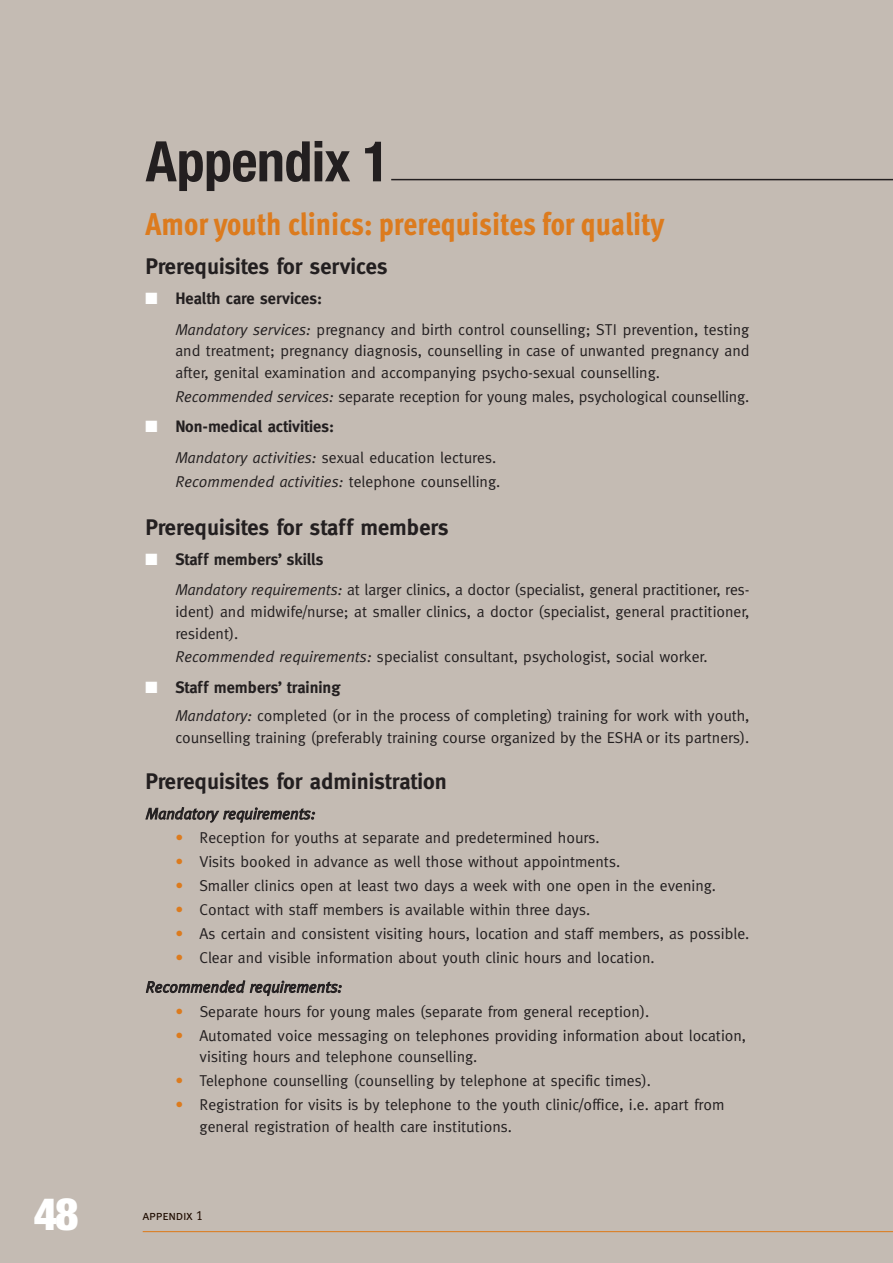
<style>
.page{position:relative;width:893px;height:1263px;background:#c4bbb3}
.page>*{position:absolute;margin:0;border:0;box-sizing:border-box;transform-origin:0 0}
.t1{font:700 condensed 55.95px "Helvetica Neue";letter-spacing:-.01em;color:#231f20}
.t2{font:900 condensed 45px "Helvetica Neue";color:#fff}
.t3{font:31.5px "Meta Cond Extra Bold LF";color:#dc7b1e}
.t4{font:700 22.5px "Meta";color:#231f20}
.t5{font:700 16.5px "Meta";color:#231f20}
.t6{font:15.75px/21.8px "Meta";color:#231f20}
.t7{font:italic 15.75px "Meta";color:#231f20}
.t8{font:13.5px "Meta Caps";letter-spacing:-.025em;color:#1f0c01}
.s1{font-family:"Monotype Sorts";font-weight:400;font-size:15.75px;color:#fff}
.s2{font-style:italic}
.s3{color:#dc7b1e}
</style>
<div class="page">
<hr style="left:143px;top:1231px;width:750px;height:1px;background:#dc7b1e">
<hr style="left:391px;top:179px;width:502px;height:1px;background:#231f20">
<p class="t2" style="left:34px;top:1186px;width:46px">48</p>
<p class="t1" style="left:146px;top:128px;width:245px">Appendix 1</p>
<p class="t3" style="left:146px;top:213px;width:520px">Amor youth clinics: prerequisites for quality</p>
<p class="t4" style="left:146px;top:253px;width:243px">Prerequisites for services</p>
<p class="t5" style="left:146px;top:289px;width:178px"><span class="s1">■</span> Health care services:</p>
<p class="t6" style="left:175px;top:318px;width:576px;text-align:justify"><span class="s2">Mandatory services:</span> pregnancy and birth control counselling; STI prevention, testing and treatment; pregnancy diagnosis, counselling in case of unwanted pregnancy and after, genital examination and accompanying psycho-sexual counselling.</p>
<p class="t6" style="left:175px;top:386px;width:576px"><span class="s2">Recommended services:</span> separate reception for young males, psychological counselling.</p>
<p class="t5" style="left:146px;top:417px;width:190px"><span class="s1">■</span> Non-medical activities:</p>
<p class="t6" style="left:175px;top:445px;width:326px;line-height:23.9px"><span class="s2">Mandatory activities:</span> sexual education lectures.<br><span class="s2">Recommended activities:</span> telephone counselling.</p>
<p class="t4" style="left:146px;top:514px;width:305px">Prerequisites for staff members</p>
<p class="t5" style="left:146px;top:549px;width:179px"><span class="s1">■</span> Staff members’ skills</p>
<p class="t6" style="left:175px;top:579px;width:576px;text-align:justify"><span class="s2">Mandatory requirements:</span> at larger clinics, a doctor (specialist, general practitioner, res&shy;ident) and midwife/nurse; at smaller clinics, a doctor (specialist, general practitioner, resident).</p>
<p class="t6" style="left:175px;top:646px;width:534px"><span class="s2">Recommended requirements:</span> specialist consultant, psychologist, social worker.</p>
<p class="t5" style="left:146px;top:677px;width:196px"><span class="s1">■</span> Staff members’ training</p>
<p class="t6" style="left:175px;top:704px;width:576px"><span class="s2">Mandatory:</span> completed (or in the process of completing) training for work with youth, counselling training (preferably training course organized by the ESHA or its partners).</p>
<p class="t4" style="left:146px;top:768px;width:303px">Prerequisites for administration</p>
<p class="t7" style="left:146px;top:804px;width:171px">Mandatory requirements:</p>
<p class="t6" style="left:175px;top:827px;width:426px"><span class="s3">•</span> Reception for youths at separate and predetermined hours.</p>
<p class="t6" style="left:175px;top:851px;width:446px"><span class="s3">•</span> Visits booked in advance as well those without appointments.</p>
<p class="t6" style="left:175px;top:874px;width:542px"><span class="s3">•</span> Smaller clinics open at least two days a week with one open in the evening.</p>
<p class="t6" style="left:175px;top:898px;width:416px"><span class="s3">•</span> Contact with staff members is available within three days.</p>
<p class="t6" style="left:175px;top:922px;width:576px"><span class="s3">•</span> As certain and consistent visiting hours, location and staff members, as possible.</p>
<p class="t6" style="left:146px;top:942px;width:510px;line-height:29.8px;text-indent:30px"><span class="s3">•</span> Clear and visible information about youth clinic hours and location.<br><span class="s2">Recommended requirements:</span></p>
<p class="t6" style="left:175px;top:1000px;width:475px"><span class="s3">•</span> Separate hours for young males (separate from general reception).</p>
<p class="t6" style="left:200px;top:1024px;width:548px;text-indent:-24px"><span class="s3">•</span> Automated voice messaging on telephones providing information about location, visiting hours and telephone counselling.</p>
<p class="t6" style="left:175px;top:1070px;width:477px"><span class="s3">•</span> Telephone counselling (counselling by telephone at specific times).</p>
<p class="t6" style="left:200px;top:1094px;width:526px;text-indent:-24px"><span class="s3">•</span> Registration for visits is by telephone to the youth clinic/office, i.e. apart from general registration of health care institutions.</p>
<p class="t8" style="left:142px;top:1208px;width:62px">appendix 1</p>
</div>
